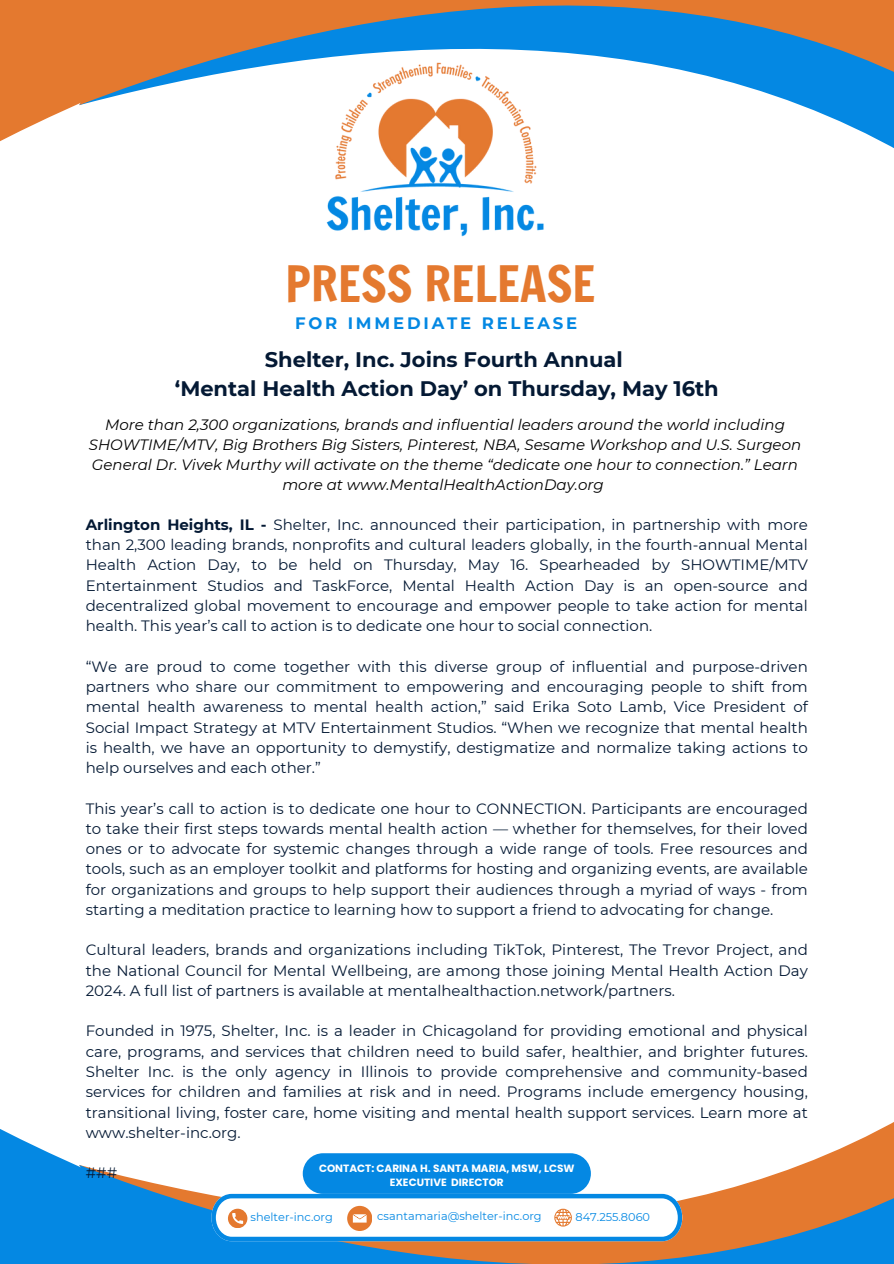
<style>
.page{position:relative;width:894px;height:1264px;background:#fff}
.page>*{position:absolute;margin:0;border:0;box-sizing:border-box;transform-origin:0 0}
.t1{font:48px "Francois One";color:#e4792f}
.t2{font:700 21px/29.2px "Montserrat";color:#041934;text-align:center}
.t3{font:700 16.5px "Montserrat";letter-spacing:.17em;color:#0488e3}
.t4{font:15px/20.2px "Montserrat";color:#041934;text-align:justify}
.t5{font:italic 15px/20.2px "Montserrat";color:#000;text-align:center}
.t6{font:11.25px "Montserrat";color:#0488e3}
.t7{font:700 10.5px/14px "Poppins";color:#fff;text-align:center}
.s1{font-weight:700}
</style>
<div class="page">
<svg style="left:832px;top:1122px;width:61px;height:30px"></svg>
<svg style="left:813px;top:1152px;width:80px;height:111px;background:#83807e"></svg>
<svg style="left:0;top:1129px;width:813px;height:134px"></svg>
<svg style="left:832px;top:118px;width:61px;height:30px"></svg>
<svg style="left:813px;top:0;width:80px;height:118px;background:#6e828f"></svg>
<svg style="left:0;top:0;width:813px;height:142px"></svg>
<svg style="left:0;top:0;width:514px;height:73px;background:#a98369"></svg>
<img style="left:322px;top:56px;width:225px;height:181px">
<div style="left:303px;top:1153px;width:287px;height:40px;background:#0488e3;border-radius:20px"></div>
<svg style="left:0;top:1193px;width:682px;height:70px"></svg>
<h4 class="t1" style="left:285px;top:250px;width:311px">PRESS RELEASE</h4>
<h4 class="t3" style="left:295px;top:313px;width:283px">FOR IMMEDIATE RELEASE</h4>
<p class="t2" style="left:175px;top:344px;width:545px">Shelter, Inc. Joins Fourth Annual<br>‘Mental Health Action Day’ on Thursday, May 16th</p>
<p class="t5" style="left:89px;top:414px;width:713px">More than 2,300 organizations, brands and influential leaders around the world including SHOWTIME/MTV, Big Brothers Big Sisters, Pinterest, NBA, Sesame Workshop and U.S. Surgeon General Dr. Vivek Murthy will activate on the theme “dedicate one hour to connection.” Learn more at www.MentalHealthActionDay.org</p>
<p class="t4" style="left:86px;top:514px;width:723px"><span class="s1">Arlington Heights, IL -</span> Shelter, Inc. announced their participation, in partnership with more than 2,300 leading brands, nonprofits and cultural leaders globally, in the fourth-annual Mental Health Action Day, to be held on Thursday, May 16. Spearheaded by SHOWTIME/MTV Entertainment Studios and TaskForce, Mental Health Action Day is an open-source and decentralized global movement to encourage and empower people to take action for mental health. This year’s call to action is to dedicate one hour to social connection.</p>
<p class="t4" style="left:86px;top:656px;width:723px">“We are proud to come together with this diverse group of influential and purpose-driven partners who share our commitment to empowering and encouraging people to shift from mental health awareness to mental health action,” said Erika Soto Lamb, Vice President of Social Impact Strategy at MTV Entertainment Studios. “When we recognize that mental health is health, we have an opportunity to demystify, destigmatize and normalize taking actions to help ourselves and each other.”</p>
<h1 class="t4" style="left:86px;top:798px;width:723px">This year’s call to action is to dedicate one hour to CONNECTION. Participants are encouraged to take their first steps towards mental health action — whether for themselves, for their loved ones or to advocate for systemic changes through a wide range of tools. Free resources and tools, such as an employer toolkit and platforms for hosting and organizing events, are available for organizations and groups to help support their audiences through a myriad of ways - from starting a meditation practice to learning how to support a friend to advocating for change.</h1>
<h3 class="t4" style="left:86px;top:939px;width:723px">Cultural leaders, brands and organizations including TikTok, Pinterest, The Trevor Project, and the National Council for Mental Wellbeing, are among those joining Mental Health Action Day 2024. A full list of partners is available at mentalhealthaction.network/partners.</h3>
<h2 class="t4" style="left:86px;top:1020px;width:723px">Founded in 1975, Shelter, Inc. is a leader in Chicagoland for providing emotional and physical care, programs, and services that children need to build safer, healthier, and brighter futures.<br>Shelter Inc. is the only agency in Illinois to provide comprehensive and community-based services for children and families at risk and in need. Programs include emergency housing, transitional living, foster care, home visiting and mental health support services. Learn more at www.shelter-inc.org.</h2>
<h4 class="t4" style="left:86px;top:1162px;width:33px">###</h4>
<h4 class="t7" style="left:319px;top:1161px;width:257px">CONTACT: CARINA H. SANTA MARIA, MSW, LCSW<br>EXECUTIVE DIRECTOR</h4>
<h4 class="t6" style="left:250px;top:1209px;width:84px">shelter-inc.org</h4>
<h5 class="t6" style="left:377px;top:1209px;width:166px">csantamaria@shelter-inc.org</h5>
<h4 class="t6" style="left:575px;top:1209px;width:76px">847.255.8060</h4>
</div>
